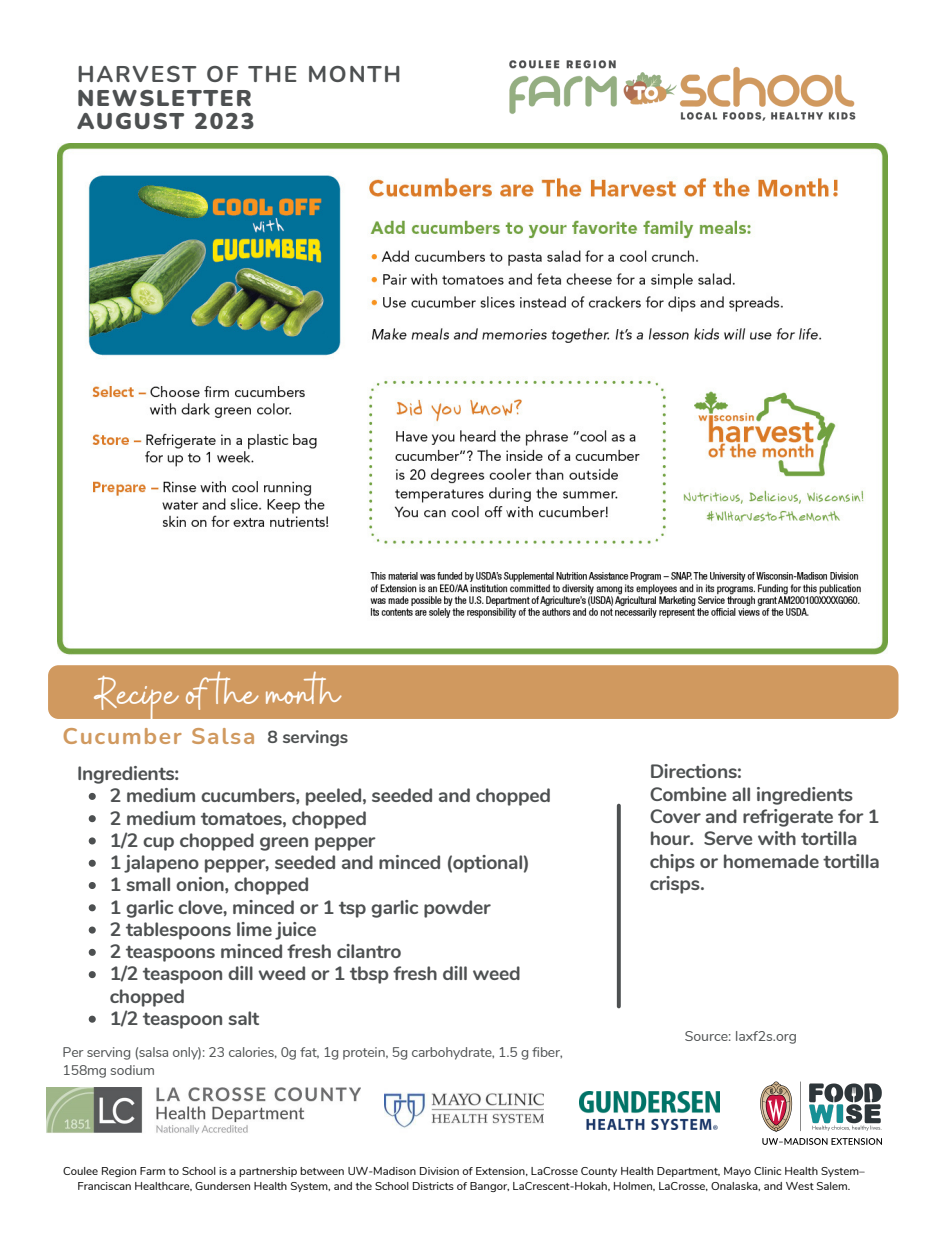
<style>
.page{position:relative;width:945px;height:1260px;background:#fff}
.page>*{position:absolute;margin:0;border:0;box-sizing:border-box;transform-origin:0 0}
.t1{font:45.5px "Buffalo";color:#fff}
.t2{font:700 22.75px/23.6px "Nunito";letter-spacing:.08em;color:#4d5051}
.t3{font:700 22.75px "Nunito";letter-spacing:.07em;color:#d0995f}
.t4{font:900 22.75px "Nunito";letter-spacing:.08em;color:#4d5051}
.t5{font:700 19.25px/22.4px "Nunito";letter-spacing:-.015em;color:#4d5051}
.t6{font:700 17.5px "Nunito";letter-spacing:-.01em;color:#4d5051}
.t7{font:14px "Nunito";letter-spacing:-.01em;color:#4d5051}
.t8{font:11.38px/15.2px "Nunito";color:#000;text-align:center}
.s1{font-weight:900}
</style>
<div class="page">
<svg style="left:617px;top:806px;width:4px;height:200px"></svg>
<img style="left:509px;top:60px;width:347px;height:61px">
<img style="left:57px;top:144px;width:831px;height:511px">
<div style="left:48px;top:665px;width:851px;height:54px;background:#d0995f"></div>
<img style="left:46px;top:1087px;width:315px;height:47px">
<img style="left:384px;top:1092px;width:159px;height:36px">
<img style="left:579px;top:1091px;width:140px;height:38px">
<img style="left:760px;top:1081px;width:122px;height:64px">
<div style="left:77px;top:540px;width:284px;height:95px;background:#fff"></div>
<svg style="left:89px;top:793px;width:7px;height:7px"></svg>
<svg style="left:89px;top:815px;width:7px;height:7px"></svg>
<svg style="left:89px;top:837px;width:7px;height:7px"></svg>
<svg style="left:89px;top:860px;width:7px;height:7px"></svg>
<svg style="left:89px;top:882px;width:7px;height:7px"></svg>
<svg style="left:89px;top:904px;width:7px;height:7px"></svg>
<svg style="left:89px;top:927px;width:7px;height:7px"></svg>
<svg style="left:89px;top:949px;width:7px;height:7px"></svg>
<svg style="left:89px;top:971px;width:7px;height:7px"></svg>
<svg style="left:89px;top:1016px;width:7px;height:7px"></svg>
<p class="t2" style="left:77px;top:63px;width:326px">HARVEST OF THE MONTH<br><span class="s1">NEWSLETTER</span></p>
<p class="t4" style="left:77px;top:106px;width:179px">AUGUST 2023</p>
<p class="t1" style="left:96px;top:665px;width:245px">Recipe of the month</p>
<p class="t3" style="left:63px;top:721px;width:194px">Cucumber Salsa</p>
<p class="t6" style="left:268px;top:725px;width:82px">8 servings</p>
<p class="t5" style="left:77px;top:762px;width:104px">Ingredients:</p>
<p class="t5" style="left:650px;top:761px;width:94px">Directions:</p>
<p class="t5" style="left:650px;top:783px;width:232px">Combine all ingredients<br>Cover and refrigerate for 1 hour. Serve with tortilla chips or homemade tortilla crisps.</p>
<p class="t5" style="left:110px;top:785px;width:443px">2 medium cucumbers, peeled, seeded and chopped</p>
<p class="t5" style="left:110px;top:807px;width:259px">2 medium tomatoes, chopped</p>
<p class="t5" style="left:110px;top:829px;width:267px">1/2 cup chopped green pepper</p>
<p class="t5" style="left:110px;top:852px;width:422px">1 jalapeno pepper, seeded and minced (optional)</p>
<p class="t5" style="left:110px;top:874px;width:201px">1 small onion, chopped</p>
<p class="t5" style="left:110px;top:896px;width:382px">1 garlic clove, minced or 1 tsp garlic powder</p>
<p class="t5" style="left:110px;top:918px;width:208px">2 tablespoons lime juice</p>
<p class="t5" style="left:110px;top:941px;width:293px">2 teaspoons minced fresh cilantro</p>
<p class="t5" style="left:110px;top:963px;width:412px">1/2 teaspoon dill weed or 1 tbsp fresh dill weed chopped</p>
<p class="t5" style="left:110px;top:1008px;width:151px">1/2 teaspoon salt</p>
<p class="t7" style="left:63px;top:1043px;width:502px">Per serving (salsa only): 23 calories, 0g fat, 1g protein, 5g carbohydrate, 1.5 g fiber,</p>
<p class="t7" style="left:63px;top:1061px;width:94px">158mg sodium</p>
<p class="t7" style="left:685px;top:1027px;width:114px">Source: laxf2s.org</p>
<p class="t8" style="left:63px;top:1163px;width:803px">Coulee Region Farm to School is a partnership between UW-Madison Division of Extension, LaCrosse County Health Department, Mayo Clinic Health System–<br>Franciscan Healthcare, Gundersen Health System, and the School Districts of Bangor, LaCrescent-Hokah, Holmen, LaCrosse, Onalaska, and West Salem.</p>
</div>
